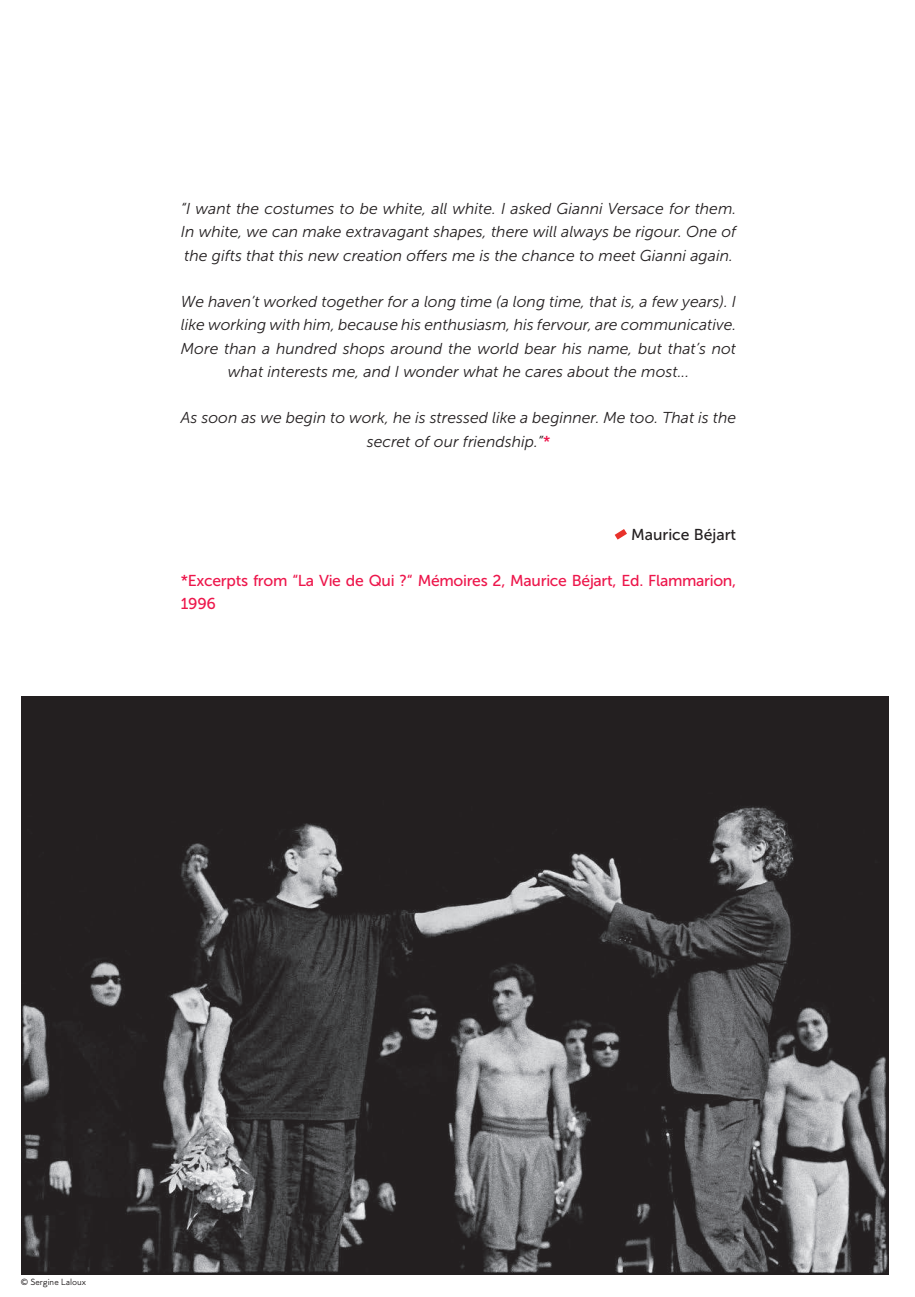
<style>
.page{position:relative;width:915px;height:1297px;background:#fff}
.page>*{position:absolute;margin:0;border:0;box-sizing:border-box;transform-origin:0 0}
.t1{font:italic 15.75px/23.2px "Museo Sans 300";color:#231f20;text-align:center}
.t2{font:15.75px/23.2px "Museo Sans 500";letter-spacing:-.02em;color:#ed164b}
.t3{font:15.75px "Museo Sans 500";color:#231f20}
.t4{font:9px "MTT Milano";color:#231f20}
.s1{font-family:"Museo Sans 500";font-style:normal;color:#ed164b}
</style>
<div class="page">
<svg style="left:614px;top:529px;width:12px;height:11px"></svg>
<img style="left:21px;top:697px;width:867px;height:577px">
<p class="t1" style="left:181px;top:197px;width:556px;text-align:justify">“I want the costumes to be white, all white. I asked Gianni Versace for them.<br>In white, we can make extravagant shapes, there will always be rigour. One of the gifts that this new creation offers me is the chance to meet Gianni again.</p>
<p class="t1" style="left:181px;top:290px;width:556px">We haven’t worked together for a long time (a long time, that is, a few years). I like working with him, because his enthusiasm, his fervour, are communicative.<br>More than a hundred shops around the world bear his name, but that’s not what interests me, and I wonder what he cares about the most...</p>
<p class="t1" style="left:181px;top:406px;width:556px">As soon as we begin to work, he is stressed like a beginner. Me too. That is the secret of our friendship.”<span class="s1">*</span></p>
<p class="t3" style="left:630px;top:526px;width:107px">Maurice Béjart</p>
<p class="t2" style="left:181px;top:569px;width:556px">*Excerpts from “La Vie de Qui ?“ Mémoires 2, Maurice Béjart, Ed. Flammarion,<br>1996</p>
<p class="t4" style="left:21px;top:1276px;width:66px">© Sergine Laloux</p>
</div>
